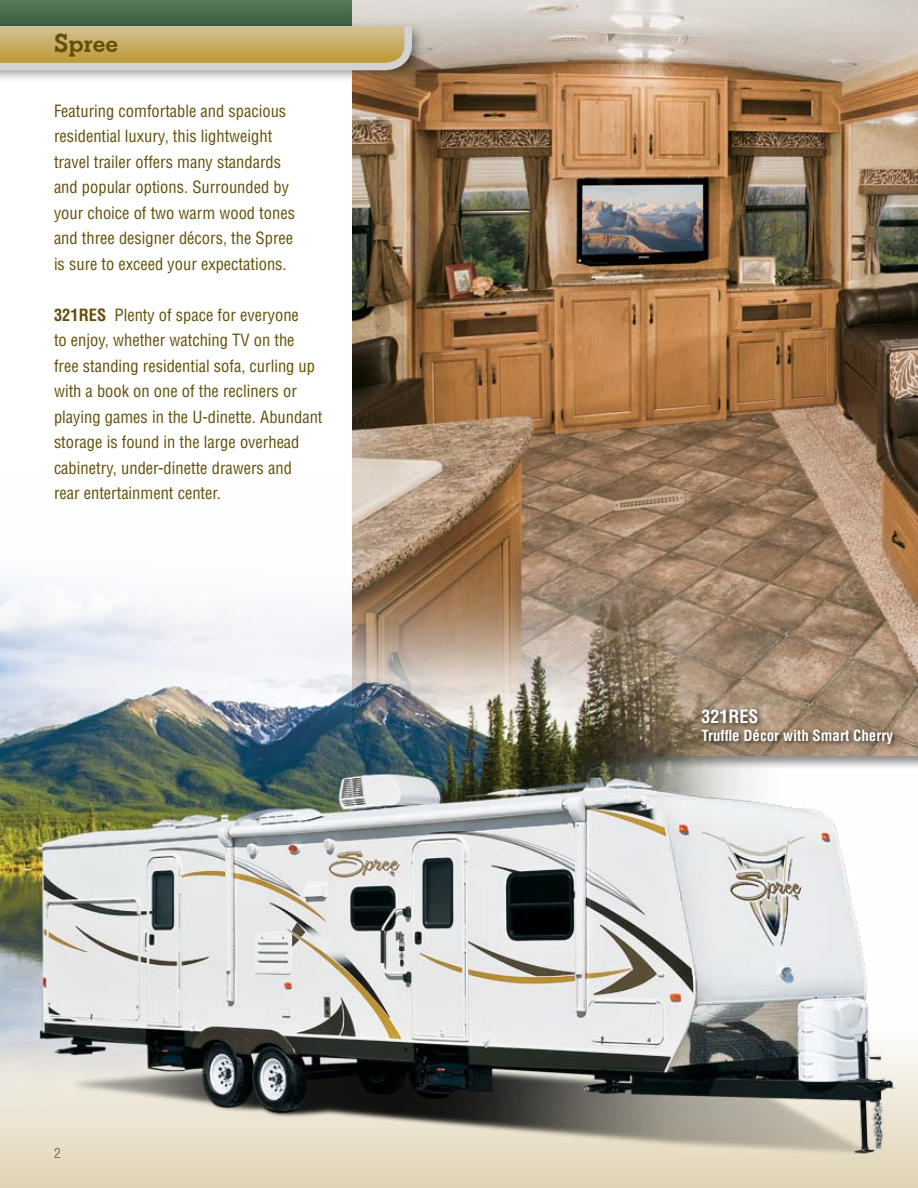
<style>
.page{position:relative;width:918px;height:1188px;background:#fff}
.page>*{position:absolute;margin:0;border:0;box-sizing:border-box;transform-origin:0 0}
.t1{font:700 27px "Beton T";color:#625008}
.t2{font:700 condensed 18px "Helvetica";color:#fff}
.t3{font:condensed 16.5px/25.5px "Helvetica";color:#625008}
.t4{font:700 condensed 15px "Helvetica";color:#fff}
.t5{font:condensed 13.5px "Helvetica";color:#827038}
.s1{font-weight:700}
</style>
<div class="page">
<div style="left:0;top:0;width:918px;height:28px;background:#4d6f4f"></div>
<img style="left:352px;top:0;width:566px;height:474px">
<div style="left:0;top:22px;width:425px;height:62px;background:#000;opacity:.45"></div>
<svg style="left:0;top:19px;width:416px;height:55px;background:#b8aa78"></svg>
<img style="left:0;top:474px;width:918px;height:714px">
<div style="left:699px;top:706px;width:200px;height:44px;background:#000;opacity:.75"></div>
<h1 class="t1" style="left:54px;top:28px;width:66px">Spree</h1>
<p class="t3" style="left:54px;top:98px;width:243px">Featuring comfortable and spacious residential luxury, this lightweight travel trailer offers many standards and popular options. Surrounded by your choice of two warm wood tones and three designer décors, the Spree is sure to exceed your expectations.</p>
<p class="t3" style="left:54px;top:302px;width:270px"><span class="s1">321RES</span> Plenty of space for everyone<br>to enjoy, whether watching TV on the free standing residential sofa, curling up with a book on one of the recliners or playing games in the U-dinette. Abundant storage is found in the large overhead cabinetry, under-dinette drawers and<br>rear entertainment center.</p>
<p class="t5" style="left:54px;top:1145px;width:8px">2</p>
<p class="t2" style="left:702px;top:705px;width:59px">321RES</p>
<p class="t4" style="left:702px;top:726px;width:193px">Truffle Décor with Smart Cherry</p>
</div>
